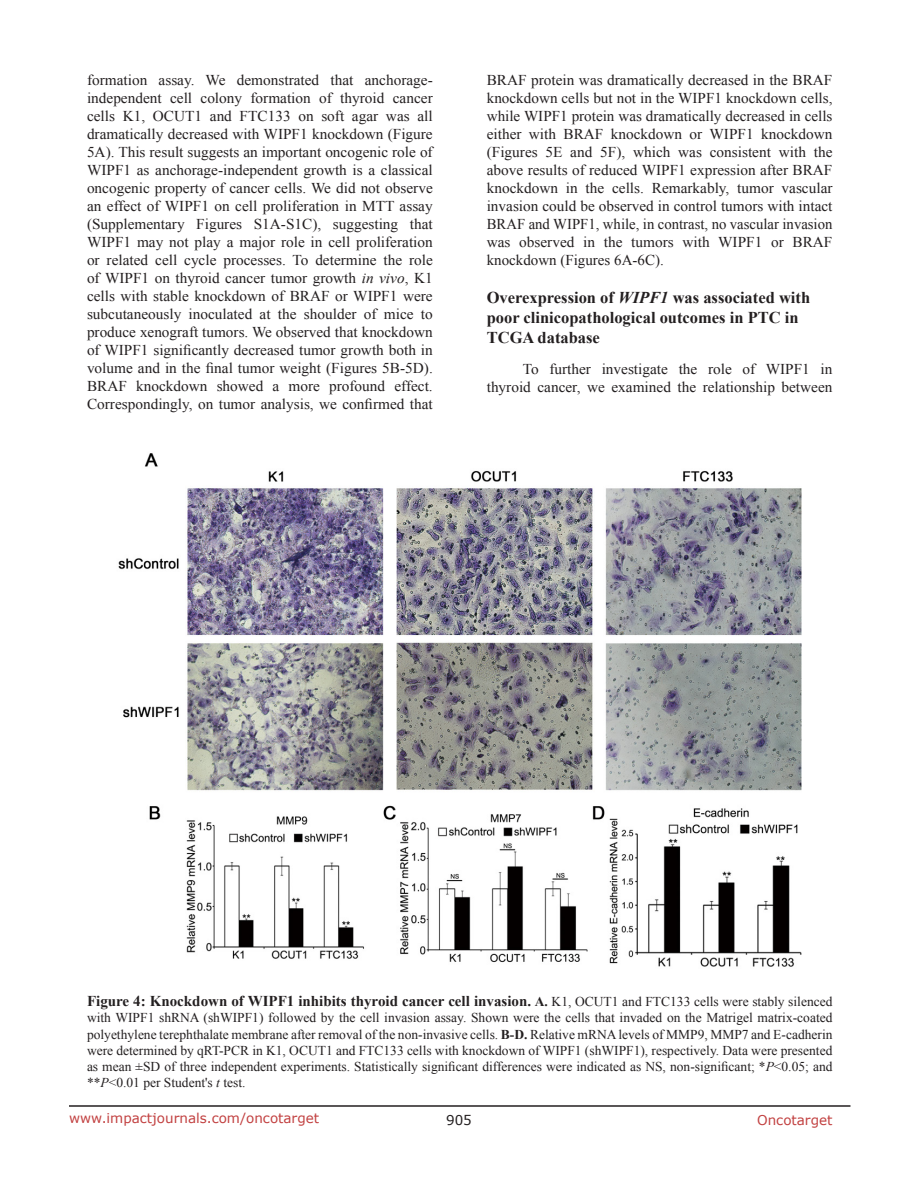
<style>
.page{position:relative;width:918px;height:1188px;background:#fff}
.page>*{position:absolute;margin:0;border:0;box-sizing:border-box;transform-origin:0 0}
.SubHeading{font:700 16.5px/19.8px "Times New Roman";color:#231f20}
.BodyText{font:15px/18px "Times New Roman";color:#231f20;text-align:justify}
.figuretext{font:700 15px "Times New Roman";color:#231f20}
.figuretext-2{font:13.5px/16.2px "Times New Roman";color:#231f20;text-align:justify}
.t1{font:13.5px "Verdana";color:#c24141}
.t2{font:13.5px "Verdana";color:#231f20}
.s1{font-style:italic}
.s2{font-size:13.5px}
.s3{font-weight:400;font-size:13.5px}
.s4{font-weight:700}
</style>
<div class="page">
<hr style="left:69px;top:1105px;width:781px;height:2px;background:#231f20">
<img style="left:118px;top:453px;width:684px;height:514px">
<p class="BodyText" style="left:87px;top:71px;width:347px">formation assay. We demonstrated that anchorage&shy;independent cell colony formation of thyroid cancer cells K1, OCUT1 and FTC133 on soft agar was all dramatically decreased with WIPF1 knockdown (Figure 5A). This result suggests an important oncogenic role of WIPF1 as anchorage-independent growth is a classical oncogenic property of cancer cells. We did not observe an effect of WIPF1 on cell proliferation in MTT assay (Supplementary Figures S1A-S1C), suggesting that WIPF1 may not play a major role in cell proliferation or related cell cycle processes. To determine the role of WIPF1 on thyroid cancer tumor growth <span class="s1">in vivo</span>, K1 cells with stable knockdown of BRAF or WIPF1 were subcutaneously inoculated at the shoulder of mice to produce xenograft tumors. We observed that knockdown of WIPF1 significantly decreased tumor growth both in volume and in the final tumor weight (Figures 5B-5D).<br>BRAF knockdown showed a more profound effect.<br>Correspondingly, on tumor analysis, we confirmed that</p>
<p class="BodyText" style="left:487px;top:71px;width:347px">BRAF protein was dramatically decreased in the BRAF knockdown cells but not in the WIPF1 knockdown cells, while WIPF1 protein was dramatically decreased in cells either with BRAF knockdown or WIPF1 knockdown (Figures 5E and 5F), which was consistent with the above results of reduced WIPF1 expression after BRAF knockdown in the cells. Remarkably, tumor vascular invasion could be observed in control tumors with intact BRAF and WIPF1, while, in contrast, no vascular invasion was observed in the tumors with WIPF1 or BRAF knockdown (Figures 6A-6C).</p>
<p class="SubHeading" style="left:487px;top:287px;width:325px">Overexpression of <span class="s1">WIPF1</span> was associated with poor clinicopathological outcomes in PTC in<br>TCGA database</p>
<p class="BodyText" style="left:487px;top:360px;width:347px;text-align:right">To further investigate the role of WIPF1 in thyroid cancer, we examined the relationship between</p>
<p class="figuretext" style="left:87px;top:991px;width:747px">Figure 4: Knockdown of WIPF1 inhibits thyroid cancer cell invasion. <span class="s2">A.</span> <span class="s3">K1, OCUT1 and FTC133 cells were stably silenced</span></p>
<p class="figuretext-2" style="left:87px;top:1010px;width:747px">with WIPF1 shRNA (shWIPF1) followed by the cell invasion assay. Shown were the cells that invaded on the Matrigel matrix-coated polyethylene terephthalate membrane after removal of the non-invasive cells. <span class="s4">B-D.</span> Relative mRNA levels of MMP9, MMP7 and E-cadherin were determined by qRT-PCR in K1, OCUT1 and FTC133 cells with knockdown of WIPF1 (shWIPF1), respectively. Data were presented as mean ±SD of three independent experiments. Statistically significant differences were indicated as NS, non-significant; *<span class="s1">P</span>&lt;0.05; and **<span class="s1">P</span>&lt;0.01 per Student's <span class="s1">t</span> test.</p>
<p class="t1" style="left:69px;top:1109px;width:252px">www.impactjournals.com/oncotarget</p>
<p class="t2" style="left:446px;top:1111px;width:27px">905</p>
<p class="t1" style="left:757px;top:1111px;width:77px">Oncotarget</p>
</div>
